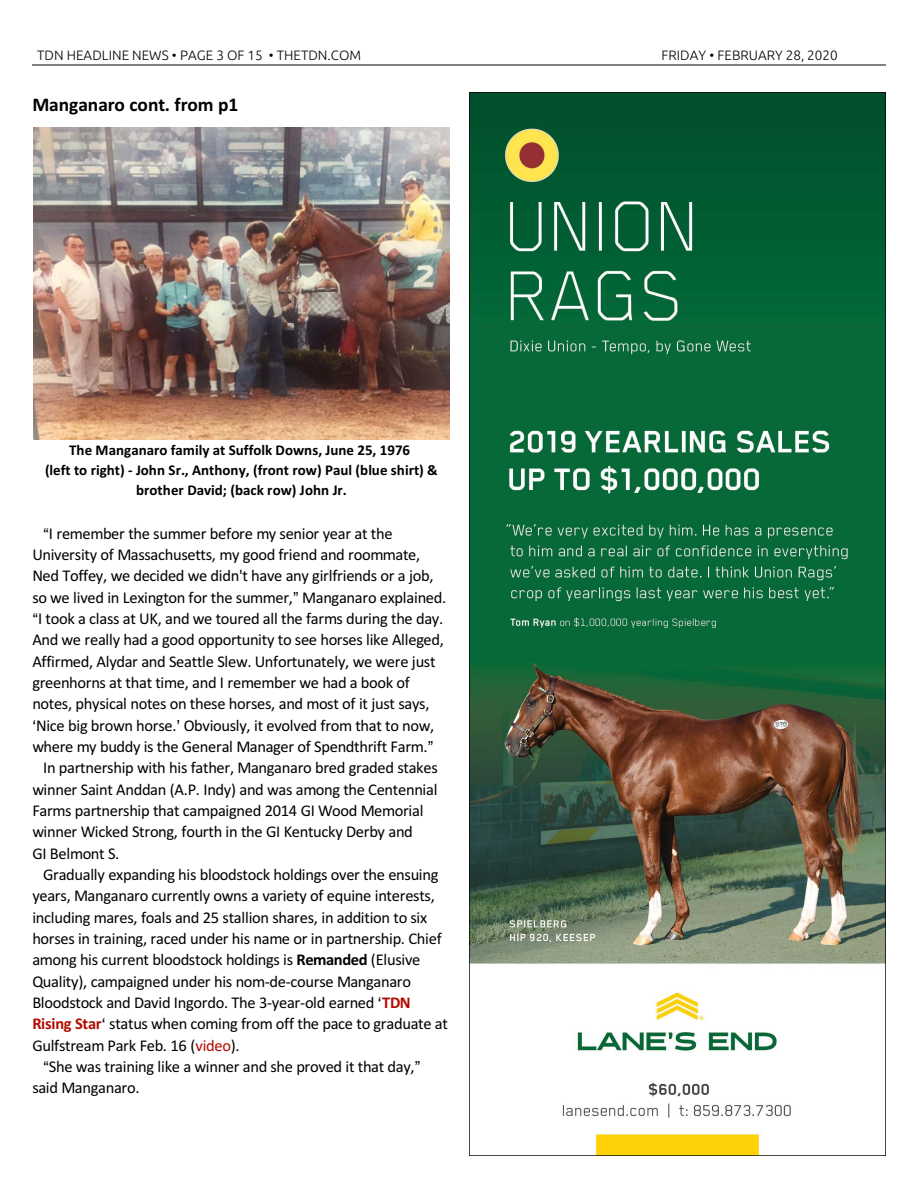
<style>
.page{position:relative;width:918px;height:1188px;background:#fff}
.page>*{position:absolute;margin:0;border:0;box-sizing:border-box;transform-origin:0 0}
.t1{font:700 19.5px "Calibri";color:#000}
.t2{font:16.5px "Calibri";letter-spacing:-.02em;color:#000}
.t3{font:700 15px/20px "Calibri";color:#000;text-align:center}
.t4{font:300 13.5px "Ubuntu";color:#000}
.s1{font-weight:700}
.s2{font-weight:700;color:#b30a00}
.s3{color:#b30a00}
</style>
<div class="page">
<hr style="left:32px;top:64px;width:853px;height:1px;background:#808080">
<img style="left:34px;top:127px;width:416px;height:312px">
<img style="left:470px;top:92px;width:416px;height:1064px">
<p class="t4" style="left:37px;top:49px;width:325px">TDN HEADLINE NEWS • PAGE 3 OF 15 • THETDN.COM</p>
<p class="t4" style="left:662px;top:49px;width:178px">FRIDAY • FEBRUARY 28, 2020</p>
<p class="t1" style="left:32px;top:96px;width:208px">Manganaro cont. from p1</p>
<p class="t3" style="left:45px;top:442px;width:394px">The Manganaro family at Suffolk Downs, June 25, 1976<br>(left to right) - John Sr., Anthony, (front row) Paul (blue shirt) &amp; brother David; (back row) John Jr.</p>
<p class="t2" style="left:49px;top:526px;width:345px">I remember the summer before my senior year at the</p>
<p class="t2" style="left:32px;top:548px;width:389px">University of Massachusetts, my good friend and roommate,</p>
<p class="t2" style="left:32px;top:569px;width:403px">Ned Toffey, we decided we didn't have any girlfriends or a job,</p>
<p class="t2" style="left:32px;top:590px;width:415px">so we lived in Lexington for the summer, Manganaro explained.</p>
<p class="t2" style="left:38px;top:612px;width:407px">I took a class at UK, and we toured all the farms during the day.</p>
<p class="t2" style="left:32px;top:633px;width:413px">And we really had a good opportunity to see horses like Alleged,</p>
<p class="t2" style="left:32px;top:654px;width:405px">Affirmed, Alydar and Seattle Slew. Unfortunately, we were just</p>
<p class="t2" style="left:32px;top:676px;width:379px">greenhorns at that time, and I remember we had a book of</p>
<p class="t2" style="left:32px;top:697px;width:399px">notes, physical notes on these horses, and most of it just says,</p>
<p class="t2" style="left:36px;top:718px;width:400px">Nice big brown horse. Obviously, it evolved from that to now,</p>
<p class="t2" style="left:32px;top:740px;width:397px">where my buddy is the General Manager of Spendthrift Farm.</p>
<p class="t2" style="left:43px;top:761px;width:396px">In partnership with his father, Manganaro bred graded stakes</p>
<p class="t2" style="left:32px;top:782px;width:407px">winner Saint Anddan (A.P. Indy) and was among the Centennial</p>
<p class="t2" style="left:32px;top:804px;width:393px">Farms partnership that campaigned 2014 GI Wood Memorial</p>
<p class="t2" style="left:32px;top:825px;width:382px">winner Wicked Strong, fourth in the GI Kentucky Derby and</p>
<p class="t2" style="left:32px;top:846px;width:88px">GI Belmont S.</p>
<p class="t2" style="left:43px;top:868px;width:397px">Gradually expanding his bloodstock holdings over the ensuing</p>
<p class="t2" style="left:32px;top:889px;width:404px">years, Manganaro currently owns a variety of equine interests,</p>
<p class="t2" style="left:32px;top:910px;width:396px">including mares, foals and 25 stallion shares, in addition to six</p>
<p class="t2" style="left:32px;top:932px;width:411px">horses in training, raced under his name or in partnership. Chief</p>
<p class="t2" style="left:32px;top:953px;width:390px">among his current bloodstock holdings is <span class="s1">Remanded</span> (Elusive</p>
<p class="t2" style="left:32px;top:974px;width:380px">Quality), campaigned under his nom-de-course Manganaro</p>
<p class="t2" style="left:32px;top:996px;width:380px">Bloodstock and David Ingordo. The 3-year-old earned <span class="s2">TDN</span></p>
<p class="t2" style="left:32px;top:1017px;width:417px"><span class="s2">Rising Star</span> status when coming from off the pace to graduate at</p>
<p class="t2" style="left:32px;top:1038px;width:209px">Gulfstream Park Feb. 16 (<span class="s3">video</span>).</p>
<p class="t2" style="left:49px;top:1060px;width:367px">She was training like a winner and she proved it that day,</p>
<p class="t2" style="left:32px;top:1081px;width:109px">said Manganaro.</p>
</div>
